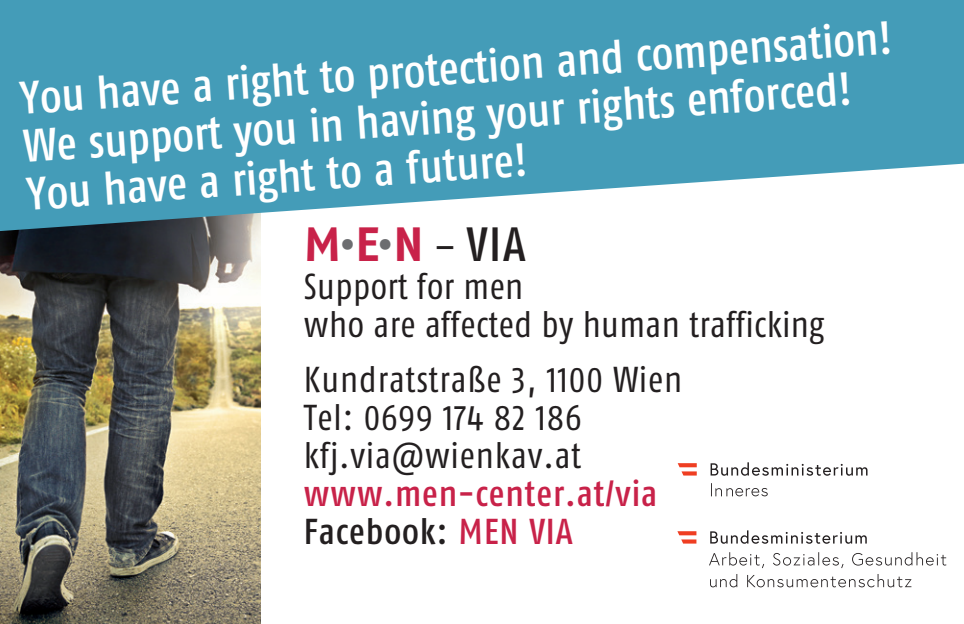
<style>
.page{position:relative;width:964px;height:624px;background:#fff}
.page>*{position:absolute;margin:0;border:0;box-sizing:border-box;transform-origin:0 0}
.Fl_00{font:48px "Fago No Bold Lf";color:#c82249}
.Fl_00-2{font:46px "Fago Co Med Lf";color:#fff}
.Fl_00-3{font:36px/38px "Fago Co Regular Lf";letter-spacing:.025em;color:#231f20}
.Fl_00-4{font:36px "Fago Co Med Lf";letter-spacing:.025em;color:#c82249}
.Fl_00-5{font:36px "Fago Co Med Lf";letter-spacing:.025em;color:#231f20}
.s1{font-size:44px;color:#6c6d70}
.s2{font-family:"Fago Co Regular Lf";font-size:39.2px;color:#231f20}
.s3{font-family:"Fago Co Med Lf";color:#231f20}
.s4{color:#c82249}
</style>
<div class="page">
<img style="left:0;top:231px;width:261px;height:393px">
<svg style="left:0;top:0;width:964px;height:231px;background:#5da8c0"></svg>
<svg style="left:710px;top:574px;width:201px;height:13px"></svg>
<svg style="left:709px;top:552px;width:237px;height:16px"></svg>
<svg style="left:710px;top:530px;width:157px;height:13px"></svg>
<svg style="left:677px;top:531px;width:19px;height:12px"></svg>
<svg style="left:710px;top:462px;width:157px;height:13px"></svg>
<svg style="left:678px;top:463px;width:19px;height:12px"></svg>
<svg style="left:711px;top:483px;width:57px;height:13px"></svg>
<p class="Fl_00-2" style="left:19px;top:72px;width:875px;rotate:-4deg">You have a right to protection and compensation!</p>
<p class="Fl_00-2" style="left:22px;top:120px;width:831px;rotate:-4deg">We support you in having your rights enforced!</p>
<p class="Fl_00-2" style="left:25px;top:168px;width:503px;rotate:-4deg">You have a right to a future!</p>
<p class="Fl_00" style="left:304px;top:216px;width:223px">M<span class="s1">•</span>E<span class="s1">•</span>N <span class="s2">–</span> <span class="s3">VIA</span></p>
<p class="Fl_00-3" style="left:304px;top:267px;width:522px">Support for men<br>who are affected by human trafficking</p>
<p class="Fl_00-3" style="left:304px;top:360px;width:380px">Kundratstraße 3, 1100 Wien</p>
<p class="Fl_00-3" style="left:304px;top:398px;width:279px">Tel: 0699 174 82 186</p>
<p class="Fl_00-3" style="left:304px;top:436px;width:279px">kfj.via@wienkav.at</p>
<p class="Fl_00-4" style="left:304px;top:472px;width:355px">www.men-center.at/via</p>
<p class="Fl_00-5" style="left:304px;top:510px;width:270px">Facebook: <span class="s4">MEN VIA</span></p>
</div>
